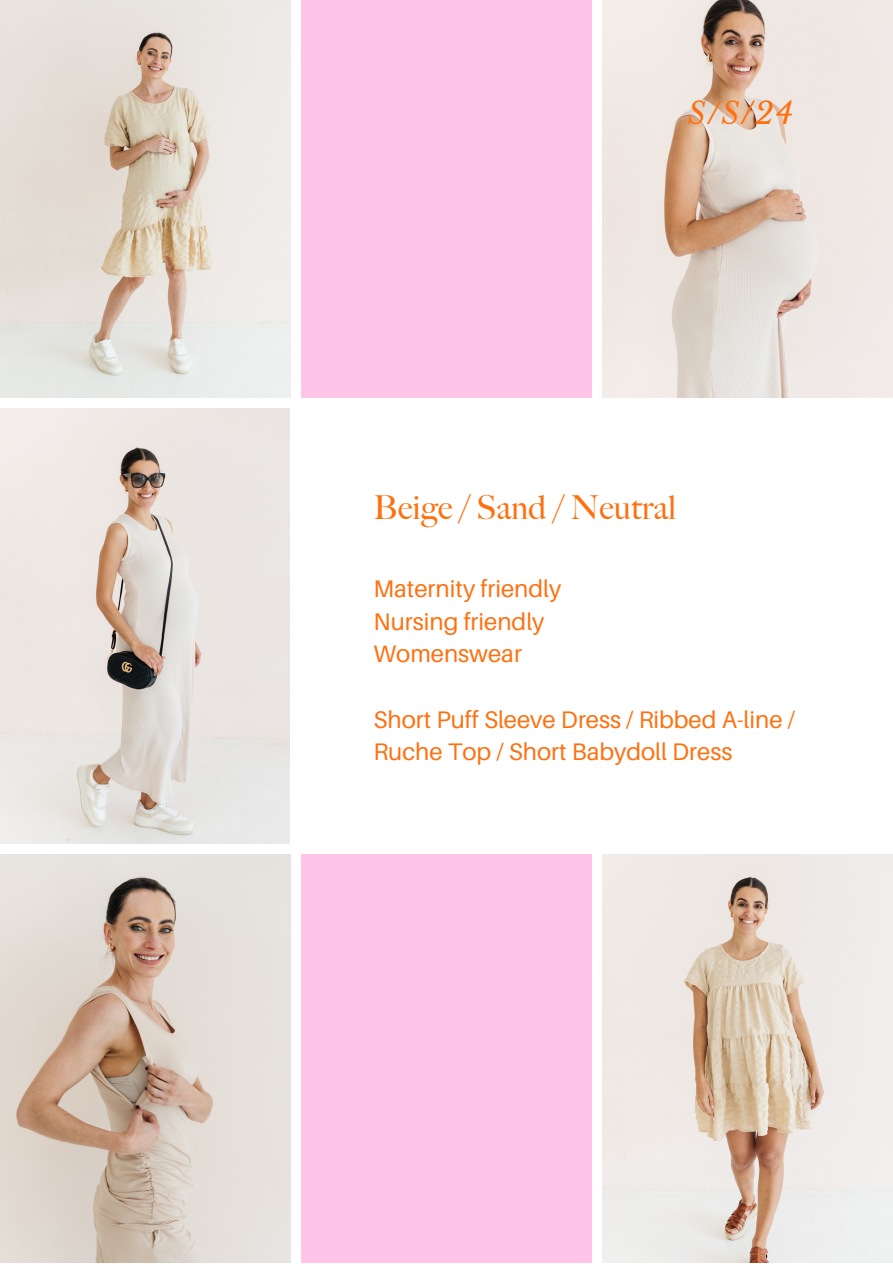
<style>
.page{position:relative;width:893px;height:1264px;background:#fff}
.page>*{position:absolute;margin:0;border:0;box-sizing:border-box;transform-origin:0 0}
.t1{font:33px "Big Caslon Rom";color:#fe700f}
.t2{font:italic 30px "Libre Baskerville";color:#fe700f}
.t3{font:24px/32.5px "Aileron";color:#fe700f}
</style>
<div class="page">
<img style="left:0;top:408px;width:290px;height:435px">
<img style="left:0;top:0;width:290px;height:397px">
<div style="left:301px;top:0;width:290px;height:397px;background:#ffc4e8"></div>
<img style="left:602px;top:0;width:290px;height:397px">
<img style="left:0;top:854px;width:290px;height:408px">
<div style="left:301px;top:854px;width:290px;height:408px;background:#ffc4e8"></div>
<img style="left:602px;top:854px;width:290px;height:408px">
<p class="t2" style="left:687px;top:94px;width:107px">S/S/24</p>
<p class="t1" style="left:373px;top:487px;width:304px">Beige / Sand / Neutral</p>
<p class="t3" style="left:373px;top:572px;width:189px">Maternity friendly</p>
<p class="t3" style="left:373px;top:604px;width:173px">Nursing friendly</p>
<p class="t3" style="left:373px;top:637px;width:150px">Womenswear</p>
<p class="t3" style="left:373px;top:702px;width:423px">Short Puff Sleeve Dress / Ribbed A-line /<br>Ruche Top / Short Babydoll Dress</p>
</div>
